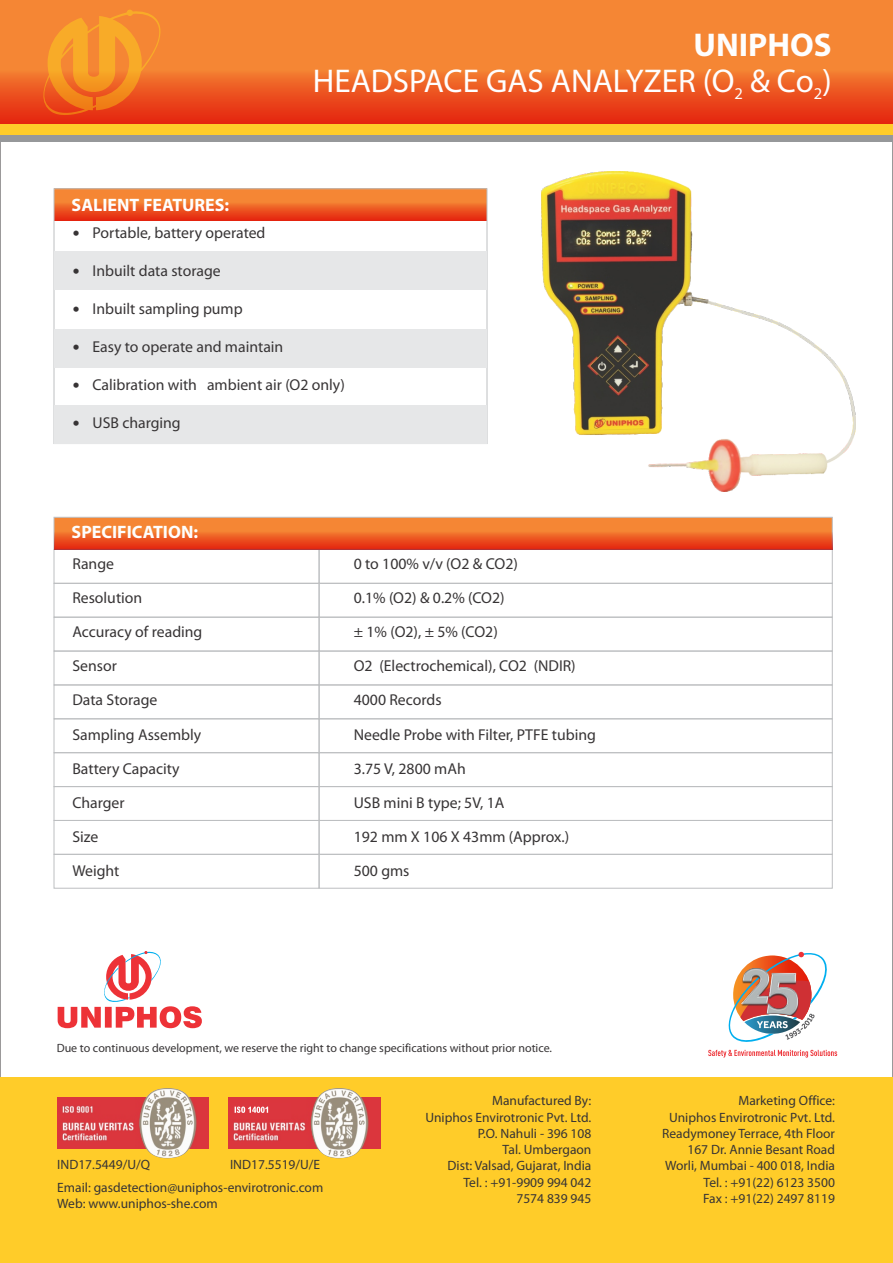
<style>
.page{position:relative;width:893px;height:1263px;background:#fff}
.page>*{position:absolute;margin:0;border:0;box-sizing:border-box;transform-origin:0 0}
.t1{font:33px "Myriad Pro";color:#fefefe}
.t2{font:700 33px "Myriad Pro";color:#fefefe}
.t3{font:700 18px "Myriad Pro";color:#fefefe}
.t4{font:16.5px "Myriad Pro";color:#fefefe}
.t5{font:15.75px "Myriad Pro";color:#373435}
.t6{font:13.5px/16.2px "Myriad Pro";color:#373435;text-align:right}
.t7{font:12px "Myriad Pro";color:#373435}
</style>
<div class="page">
<div style="left:0;top:130px;width:893px;height:11px;background:#96989a"></div>
<div style="left:0;top:124px;width:893px;height:11px;background:#ffcc29"></div>
<svg style="left:0;top:0;width:893px;height:124px;background:#f06d2a"></svg>
<svg style="left:39px;top:10px;width:127px;height:107px;background:#f28127"></svg>
<div style="left:0;top:1077px;width:893px;height:186px;background:#ffcc29"></div>
<svg style="left:58px;top:951px;width:144px;height:77px"></svg>
<svg style="left:708px;top:951px;width:129px;height:106px"></svg>
<svg style="left:56px;top:190px;width:429px;height:31px;background:#ef6326"></svg>
<div style="left:54px;top:251px;width:433px;height:39px;background:#e6e7e8"></div>
<img style="left:541px;top:172px;width:314px;height:320px">
<div style="left:54px;top:549px;width:265px;height:35px;border:1px solid #bdbfc1"></div>
<div style="left:319px;top:549px;width:514px;height:35px;border:1px solid #bdbfc1"></div>
<svg style="left:54px;top:517px;width:778px;height:32px;background:#ee692c"></svg>
<div style="left:54px;top:583px;width:265px;height:34px;border:1px solid #bdbfc1"></div>
<div style="left:319px;top:583px;width:514px;height:34px;border:1px solid #bdbfc1"></div>
<div style="left:54px;top:617px;width:265px;height:34px;border:1px solid #bdbfc1"></div>
<div style="left:319px;top:617px;width:514px;height:34px;border:1px solid #bdbfc1"></div>
<div style="left:54px;top:651px;width:265px;height:34px;border:1px solid #bdbfc1"></div>
<div style="left:319px;top:651px;width:514px;height:34px;border:1px solid #bdbfc1"></div>
<div style="left:54px;top:684px;width:265px;height:35px;border:1px solid #bdbfc1"></div>
<div style="left:319px;top:684px;width:514px;height:35px;border:1px solid #bdbfc1"></div>
<div style="left:54px;top:718px;width:265px;height:35px;border:1px solid #bdbfc1"></div>
<div style="left:319px;top:718px;width:514px;height:35px;border:1px solid #bdbfc1"></div>
<div style="left:54px;top:752px;width:265px;height:35px;border:1px solid #bdbfc1"></div>
<div style="left:319px;top:752px;width:514px;height:35px;border:1px solid #bdbfc1"></div>
<div style="left:54px;top:786px;width:265px;height:35px;border:1px solid #bdbfc1"></div>
<div style="left:319px;top:786px;width:514px;height:35px;border:1px solid #bdbfc1"></div>
<div style="left:54px;top:820px;width:265px;height:35px;border:1px solid #bdbfc1"></div>
<div style="left:319px;top:820px;width:514px;height:35px;border:1px solid #bdbfc1"></div>
<div style="left:54px;top:854px;width:265px;height:34px;border:1px solid #bdbfc1"></div>
<div style="left:319px;top:854px;width:514px;height:34px;border:1px solid #bdbfc1"></div>
<div style="left:54px;top:329px;width:433px;height:38px;background:#e6e7e8"></div>
<div style="left:54px;top:405px;width:433px;height:38px;background:#e6e7e8"></div>
<img style="left:57px;top:1097px;width:151px;height:52px">
<img style="left:139px;top:1088px;width:57px;height:70px">
<img style="left:229px;top:1097px;width:151px;height:52px">
<img style="left:311px;top:1088px;width:57px;height:70px">
<div style="left:229px;top:1103px;width:62px;height:15px;background:#db363e"></div>
<svg style="left:235px;top:1106px;width:33px;height:7px"></svg>
<p class="t3" style="left:72px;top:197px;width:159px">SALIENT FEATURES:</p>
<h1 class="t2" style="left:694px;top:32px;width:140px">UNIPHOS</h1>
<h1 class="t1" style="left:313px;top:67px;width:520px">HEADSPACE GAS ANALYZER (O &amp; Co )</h1>
<p class="t4" style="left:734px;top:86px;width:10px">2</p>
<p class="t4" style="left:814px;top:86px;width:10px">2</p>
<p class="t5" style="left:93px;top:227px;width:174px">Portable, battery operated</p>
<p class="t5" style="left:93px;top:265px;width:130px">Inbuilt data storage</p>
<p class="t5" style="left:93px;top:302px;width:152px">Inbuilt sampling pump</p>
<p class="t5" style="left:93px;top:340px;width:192px">Easy to operate and maintain</p>
<p class="t5" style="left:93px;top:378px;width:254px">Calibration with ambient air (O2 only)</p>
<p class="t5" style="left:93px;top:416px;width:90px">USB charging</p>
<p class="t3" style="left:72px;top:524px;width:128px">SPECIFICATION:</p>
<p class="t5" style="left:72px;top:557px;width:43px">Range</p>
<p class="t5" style="left:354px;top:557px;width:166px">0 to 100% v/v (O2 &amp; CO2)</p>
<p class="t5" style="left:72px;top:591px;width:71px">Resolution</p>
<p class="t5" style="left:354px;top:591px;width:152px">0.1% (O2) &amp; 0.2% (CO2)</p>
<p class="t5" style="left:72px;top:625px;width:132px">Accuracy of reading</p>
<p class="t5" style="left:354px;top:625px;width:146px">± 1% (O2), ± 5% (CO2)</p>
<p class="t5" style="left:72px;top:659px;width:46px">Sensor</p>
<p class="t5" style="left:354px;top:659px;width:223px">O2 (Electrochemical), CO2 (NDIR)</p>
<p class="t5" style="left:72px;top:694px;width:87px">Data Storage</p>
<p class="t5" style="left:354px;top:694px;width:89px">4000 Records</p>
<p class="t5" style="left:72px;top:728px;width:130px">Sampling Assembly</p>
<p class="t5" style="left:354px;top:728px;width:244px">Needle Probe with Filter, PTFE tubing</p>
<p class="t5" style="left:72px;top:762px;width:109px">Battery Capacity</p>
<p class="t5" style="left:354px;top:762px;width:113px">3.75 V, 2800 mAh</p>
<p class="t5" style="left:72px;top:796px;width:54px">Charger</p>
<p class="t5" style="left:354px;top:796px;width:152px">USB mini B type; 5V, 1A</p>
<p class="t5" style="left:72px;top:830px;width:27px">Size</p>
<p class="t5" style="left:354px;top:830px;width:217px">192 mm X 106 X 43mm (Approx.)</p>
<p class="t5" style="left:72px;top:864px;width:49px">Weight</p>
<p class="t5" style="left:354px;top:864px;width:57px">500 gms</p>
<p class="t7" style="left:57px;top:1043px;width:497px">Due to continuous development, we reserve the right to change specifications without prior notice.</p>
<p class="t6" style="left:57px;top:1153px;width:268px;line-height:23.5px;text-align:left">IND17.5449/U/Q<br>Email: gasdetection@uniphos-envirotronic.com</p>
<p class="t6" style="left:57px;top:1197px;width:162px">Web: www.uniphos-she.com</p>
<p class="t6" style="left:230px;top:1157px;width:92px">IND17.5519/U/E</p>
<p class="t6" style="left:425px;top:1094px;width:167px">Manufactured By:<br>Uniphos Envirotronic Pvt. Ltd.<br>P.O. Nahuli - 396 108<br>Tal. Umbergaon<br>Dist: Valsad, Gujarat, India<br>Tel. : +91-9909 994 042<br>7574 839 945</p>
<p class="t6" style="left:662px;top:1094px;width:174px">Marketing Office:<br>Uniphos Envirotronic Pvt. Ltd.<br>Readymoney Terrace, 4th Floor<br>167 Dr. Annie Besant Road<br>Worli, Mumbai - 400 018, India<br>Tel. : +91(22) 6123 3500<br>Fax : +91(22) 2497 8119</p>
</div>
